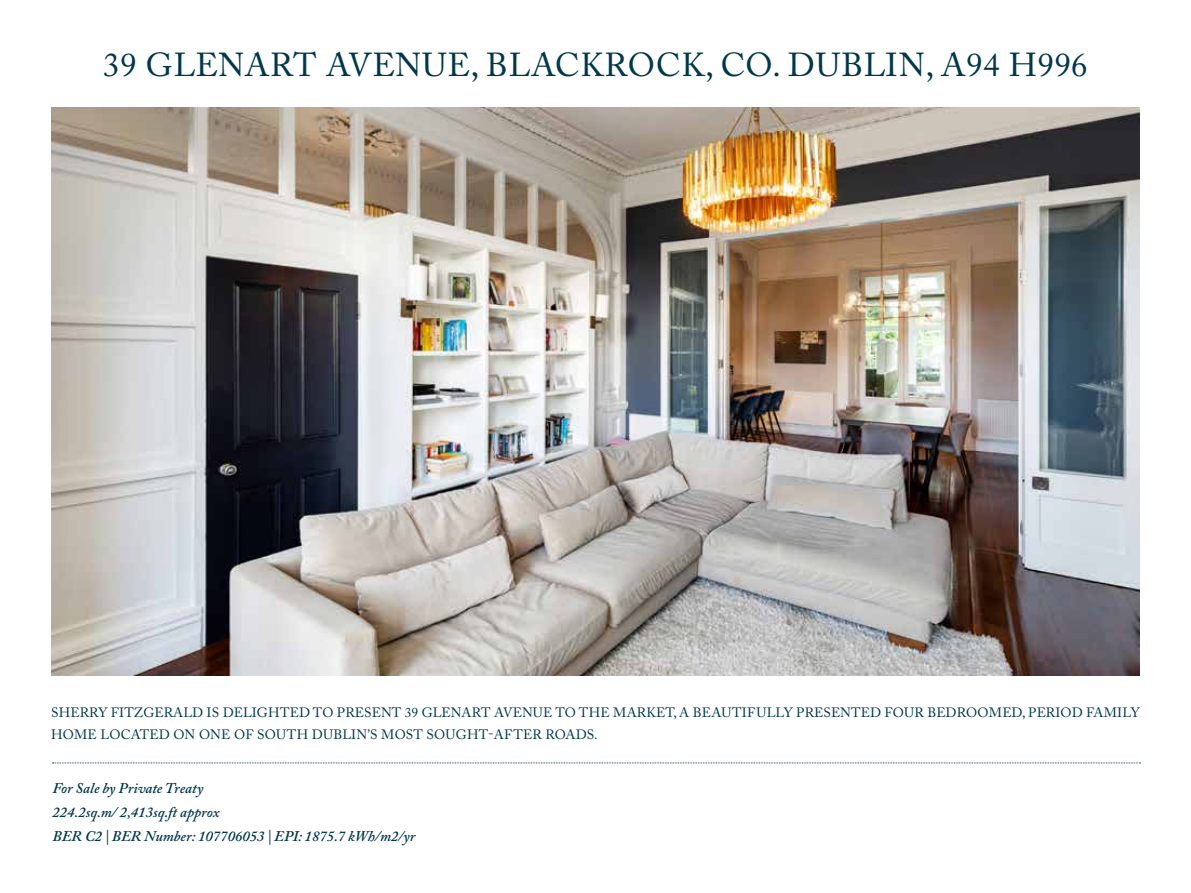
<style>
.page{position:relative;width:1191px;height:893px;background:#fff}
.page>*{position:absolute;margin:0;border:0;box-sizing:border-box;transform-origin:0 0}
.t1{font:33px "Adobe Caslon Pro";letter-spacing:.015em;color:#00374a}
.t2{font:italic 600 14.7px/24px "Adobe Caslon Pro";color:#00374a}
.t3{font:13.5px/22.5px "Adobe Caslon Pro";letter-spacing:.015em;color:#00374a}
</style>
<div class="page">
<svg style="left:52px;top:763px;width:1088px;height:1px"></svg>
<img style="left:51px;top:107px;width:1089px;height:568px">
<h1 class="t1" style="left:103px;top:46px;width:986px">39 GLENART AVENUE, BLACKROCK, CO. DUBLIN, A94 H996</h1>
<p class="t3" style="left:51px;top:701px;width:1090px">SHERRY FITZGERALD IS DELIGHTED TO PRESENT 39 GLENART AVENUE TO THE MARKET, A BEAUTIFULLY PRESENTED FOUR BEDROOMED, PERIOD FAMILY<br>HOME LOCATED ON ONE OF SOUTH DUBLIN’S MOST SOUGHT-AFTER ROADS.</p>
<p class="t2" style="left:52px;top:776px;width:364px">For Sale by Private Treaty<br>224.2sq.m/ 2,413sq.ft approx<br>BER C2 | BER Number: 107706053 | EPI: 1875.7 kWh/m2/yr</p>
</div>
